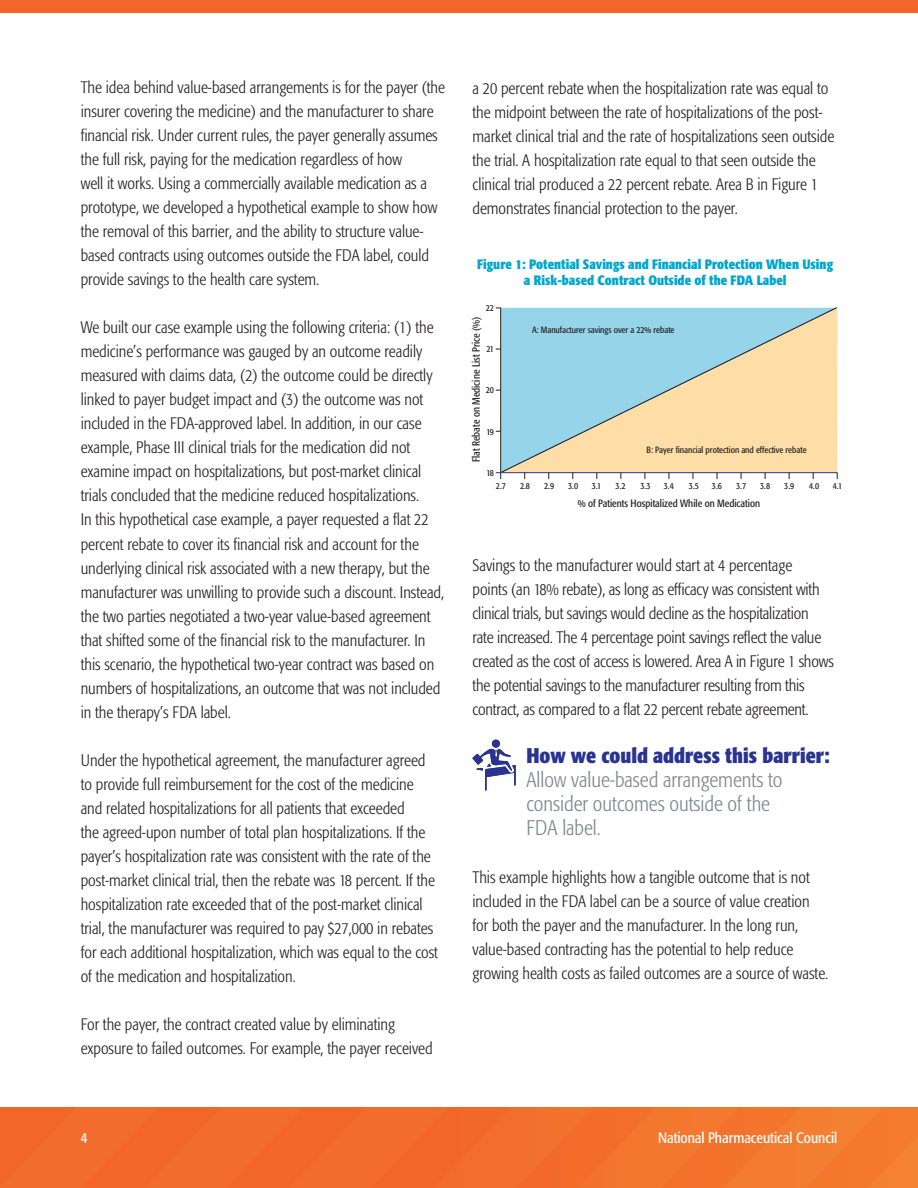
<style>
.page{position:relative;width:918px;height:1188px;background:#fff}
.page>*{position:absolute;margin:0;border:0;box-sizing:border-box;transform-origin:0 0}
.t1{font:300 condensed 21px/24px "Formata";color:#7e888e}
.t2{font:300 condensed 16.5px/24px "Formata";color:#231f20}
.t3{font:condensed 15px "Formata";color:#fff}
.t4{font:700 condensed 13.5px/16.5px "Formata";color:#00a6cf;text-align:center}
.t5{font:condensed 10.5px "Formata";color:#231f20}
.t6{font:condensed 9px "Formata";color:#231f20}
.s1{font-weight:700;color:#2a3490}
</style>
<div class="page">
<svg style="left:0;top:1107px;width:918px;height:81px;background:#f26e2c"></svg>
<div style="left:0;top:0;width:918px;height:14px;background:#f2662a"></div>
<hr style="left:500px;top:308px;width:1px;height:171px;background:#231f20">
<hr style="left:496px;top:472px;width:341px;height:1px;background:#2a3490">
<svg style="left:500px;top:307px;width:338px;height:167px;background:#c7d4c4"></svg>
<div style="left:492px;top:740px;width:8px;height:8px;background:#2a3490;border-radius:50%"></div>
<svg style="left:472px;top:749px;width:44px;height:42px"></svg>
<p class="t2" style="left:81px;top:76px;width:366px">The idea behind value-based arrangements is for the payer (the insurer covering the medicine) and the manufacturer to share financial risk. Under current rules, the payer generally assumes the full risk, paying for the medication regardless of how<br>well it works. Using a commercially available medication as a prototype, we developed a hypothetical example to show how the removal of this barrier, and the ability to structure value&shy;based contracts using outcomes outside the FDA label, could provide savings to the health care system.</p>
<p class="t2" style="left:81px;top:316px;width:354px">We built our case example using the following criteria: (1) the medicine’s performance was gauged by an outcome readily measured with claims data, (2) the outcome could be directly linked to payer budget impact and (3) the outcome was not included in the FDA-approved label. In addition, in our case example, Phase III clinical trials for the medication did not examine impact on hospitalizations, but post-market clinical trials concluded that the medicine reduced hospitalizations.</p>
<p class="t2" style="left:81px;top:508px;width:365px">In this hypothetical case example, a payer requested a flat 22 percent rebate to cover its financial risk and account for the underlying clinical risk associated with a new therapy, but the manufacturer was unwilling to provide such a discount. Instead, the two parties negotiated a two-year value-based agreement that shifted some of the financial risk to the manufacturer. In this scenario, the hypothetical two-year contract was based on numbers of hospitalizations, an outcome that was not included in the therapy’s FDA label.</p>
<p class="t2" style="left:81px;top:748px;width:359px">Under the hypothetical agreement, the manufacturer agreed to provide full reimbursement for the cost of the medicine and related hospitalizations for all patients that exceeded<br>the agreed-upon number of total plan hospitalizations. If the payer’s hospitalization rate was consistent with the rate of the post-market clinical trial, then the rebate was 18 percent. If the hospitalization rate exceeded that of the post-market clinical trial, the manufacturer was required to pay $27,000 in rebates for each additional hospitalization, which was equal to the cost of the medication and hospitalization.</p>
<p class="t2" style="left:81px;top:1012px;width:353px">For the payer, the contract created value by eliminating exposure to failed outcomes. For example, the payer received</p>
<p class="t2" style="left:473px;top:76px;width:363px">a 20 percent rebate when the hospitalization rate was equal to the midpoint between the rate of hospitalizations of the post&shy;market clinical trial and the rate of hospitalizations seen outside the trial. A hospitalization rate equal to that seen outside the clinical trial produced a 22 percent rebate. Area B in Figure 1 demonstrates financial protection to the payer.</p>
<p class="t4" style="left:477px;top:255px;width:357px">Figure 1: Potential Savings and Financial Protection When Using a Risk-based Contract Outside of the FDA Label</p>
<p class="t6" style="left:486px;top:302px;width:10px">22</p>
<p class="t6" style="left:486px;top:344px;width:9px">21</p>
<p class="t6" style="left:486px;top:385px;width:10px">20</p>
<p class="t6" style="left:486px;top:426px;width:9px">19</p>
<p class="t6" style="left:486px;top:468px;width:9px">18</p>
<p class="t5" style="left:470px;top:462px;width:148px;rotate:-90deg">Flat Rebate on Medicine List Price (%)</p>
<p class="t6" style="left:532px;top:325px;width:144px">A: Manufacturer savings over a 22% rebate</p>
<p class="t6" style="left:647px;top:444px;width:161px">B: Payer financial protection and effective rebate</p>
<p class="t6" style="left:496px;top:480px;width:12px">2.7</p>
<p class="t6" style="left:520px;top:480px;width:12px">2.8</p>
<p class="t6" style="left:544px;top:480px;width:12px">2.9</p>
<p class="t6" style="left:568px;top:480px;width:12px">3.0</p>
<p class="t6" style="left:592px;top:480px;width:11px">3.1</p>
<p class="t6" style="left:616px;top:480px;width:12px">3.2</p>
<p class="t6" style="left:640px;top:480px;width:12px">3.3</p>
<p class="t6" style="left:664px;top:480px;width:12px">3.4</p>
<p class="t6" style="left:689px;top:480px;width:12px">3.5</p>
<p class="t6" style="left:712px;top:480px;width:12px">3.6</p>
<p class="t6" style="left:736px;top:480px;width:12px">3.7</p>
<p class="t6" style="left:760px;top:480px;width:12px">3.8</p>
<p class="t6" style="left:784px;top:480px;width:12px">3.9</p>
<p class="t6" style="left:809px;top:480px;width:12px">4.0</p>
<p class="t6" style="left:833px;top:480px;width:11px">4.1</p>
<p class="t5" style="left:578px;top:497px;width:184px">% of Patients Hospitalized While on Medication</p>
<p class="t2" style="left:472px;top:553px;width:363px">Savings to the manufacturer would start at 4 percentage<br>points (an 18% rebate), as long as efficacy was consistent with clinical trials, but savings would decline as the hospitalization rate increased. The 4 percentage point savings reflect the value created as the cost of access is lowered. Area A in Figure 1 shows the potential savings to the manufacturer resulting from this contract, as compared to a flat 22 percent rebate agreement.</p>
<p class="t1" style="left:526px;top:744px;width:305px"><span class="s1">How we could address this barrier:<br></span>Allow value-based arrangements to consider outcomes outside of the<br>FDA label.</p>
<p class="t2" style="left:472px;top:865px;width:357px">This example highlights how a tangible outcome that is not included in the FDA label can be a source of value creation for both the payer and the manufacturer. In the long run, value-based contracting has the potential to help reduce growing health costs as failed outcomes are a source of waste.</p>
<p class="t3" style="left:81px;top:1129px;width:8px">4</p>
<p class="t3" style="left:658px;top:1129px;width:181px">National Pharmaceutical Council</p>
</div>
